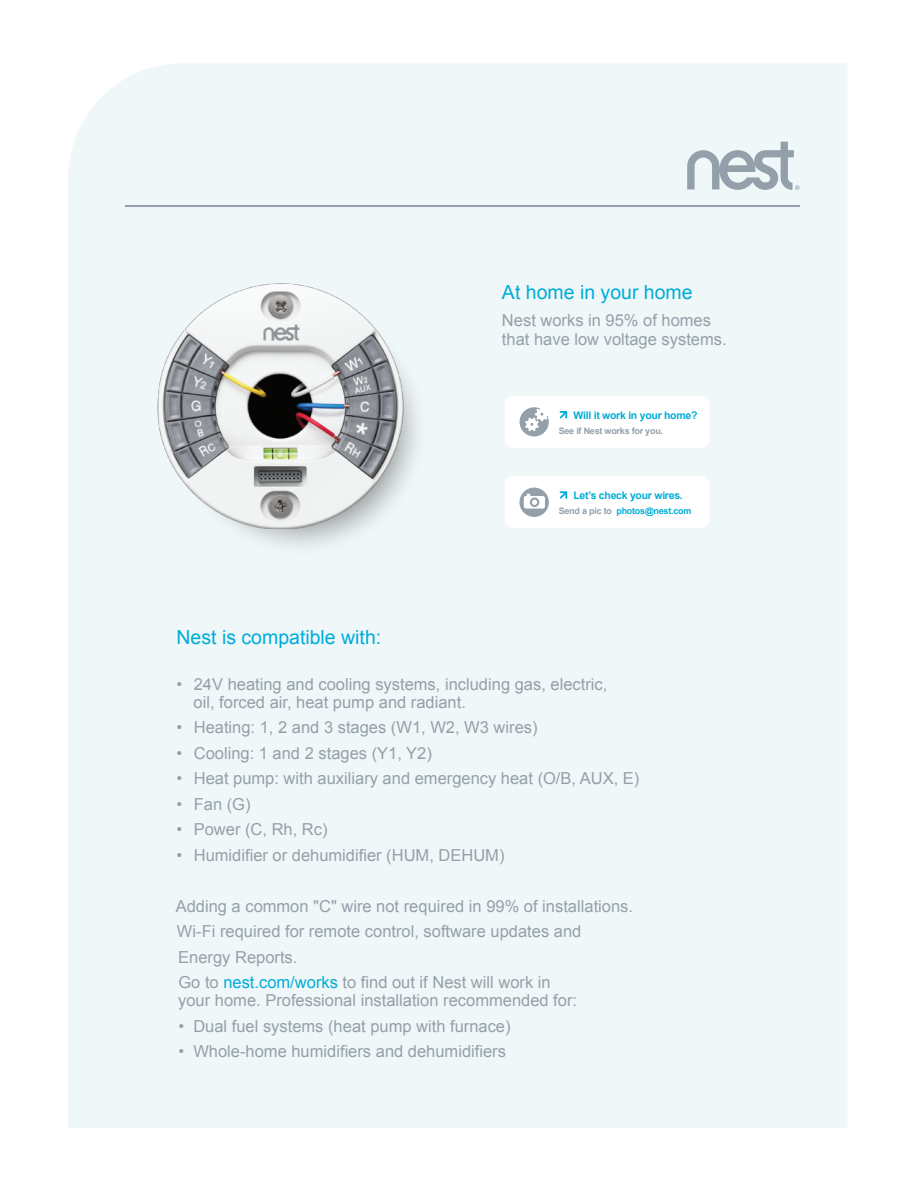
<style>
.page{position:relative;width:918px;height:1188px;background:#fff}
.page>*{position:absolute;margin:0;border:0;box-sizing:border-box;transform-origin:0 0}
.t1{font:19.5px "Arial";color:#00add8}
.t2{font:16.5px/25.5px "Arial";color:#94a0a9}
.t3{font:700 10.5px "Arial";letter-spacing:-.025em;color:#00add8}
.t4{font:700 9px "Arial";letter-spacing:-.025em;color:#00add8}
.t5{font:700 9px "Arial";letter-spacing:-.025em;color:#94a0a9}
.s1{color:#94a0a9}
.s2{font-style:inherit}
.s3{color:#00add8}
</style>
<div class="page">
<div style="left:68px;top:63px;width:779px;height:1065px;background:#f0f7f9"></div>
<svg style="left:687px;top:142px;width:113px;height:48px"></svg>
<hr style="left:125px;top:205px;width:675px;height:2px;background:#94a0a9">
<div style="left:505px;top:396px;width:204px;height:52px;background:#fff;border-radius:9px"></div>
<div style="left:520px;top:407px;width:29px;height:29px;background:#94a0a9;border-radius:50%"></div>
<svg style="left:525px;top:407px;width:24px;height:24px"></svg>
<svg style="left:559px;top:411px;width:9px;height:8px"></svg>
<div style="left:505px;top:476px;width:204px;height:52px;background:#fff;border-radius:9px"></div>
<svg style="left:559px;top:491px;width:9px;height:8px"></svg>
<div style="left:519px;top:488px;width:30px;height:29px;background:#94a0a9;border-radius:50%"></div>
<div style="left:524px;top:496px;width:21px;height:13px;background:#fff;border-radius:2px"></div>
<svg style="left:530px;top:498px;width:9px;height:9px"></svg>
<svg style="left:527px;top:494px;width:10px;height:11px"></svg>
<img style="left:102px;top:246px;width:389px;height:357px">
<p class="t1" style="left:502px;top:280px;width:192px">At home in your home</p>
<p class="t2" style="left:502px;top:312px;width:226px;line-height:18px">Nest works in 95% of homes that have low voltage systems.</p>
<p class="t3" style="left:574px;top:408px;width:126px">Will it work in your home?</p>
<p class="t5" style="left:559px;top:425px;width:106px">See if Nest works for you.</p>
<p class="t1" style="left:176px;top:625px;width:206px">Nest is compatible with:</p>
<p class="t3" style="left:574px;top:488px;width:111px">Let’s check your wires.</p>
<p class="t4" style="left:559px;top:505px;width:134px"><span class="s1">Send a pic to</span> photos@nest.com</p>
<p class="t2" style="left:194px;top:675px;width:415px;line-height:18px;text-indent:-17px">• 24V heating and cooling systems, including gas, electric, oil, forced air, heat pump and radiant.</p>
<p class="t2" style="left:176px;top:715px;width:363px">• Heating: 1, 2 and 3 stages (W1, W2, W3 wires)</p>
<p class="t2" style="left:176px;top:740px;width:257px">• Cooling: 1 and 2 stages (Y1, Y2)</p>
<p class="t2" style="left:176px;top:766px;width:464px">• Heat pump: with auxiliary and emergency heat (O/B, AUX, E)</p>
<p class="t2" style="left:176px;top:791px;width:76px">• Fan (G)</p>
<p class="t2" style="left:176px;top:817px;width:153px">• Power (C, Rh, Rc)</p>
<p class="t2" style="left:176px;top:842px;width:330px">• Humidifier or dehumidifier (HUM, DEHUM)</p>
<p class="t2" style="left:176px;top:893px;width:459px">Adding a common "C" wire not required in 99% of <span class="s2">installations.<br></span>Wi-Fi required for remote <span class="s2">control, software updates and Energy Reports</span>.<br>Go to <span class="s3">nest.com/works</span> to find out if Nest will work in</p>
<p class="t2" style="left:178px;top:988px;width:400px">your home. Professional installation recommended for:</p>
<p class="t2" style="left:178px;top:1013px;width:334px">• Dual fuel systems (heat pump with furnace)</p>
<p class="t2" style="left:178px;top:1039px;width:329px">• Whole-home humidifiers and dehumidifiers</p>
</div>
